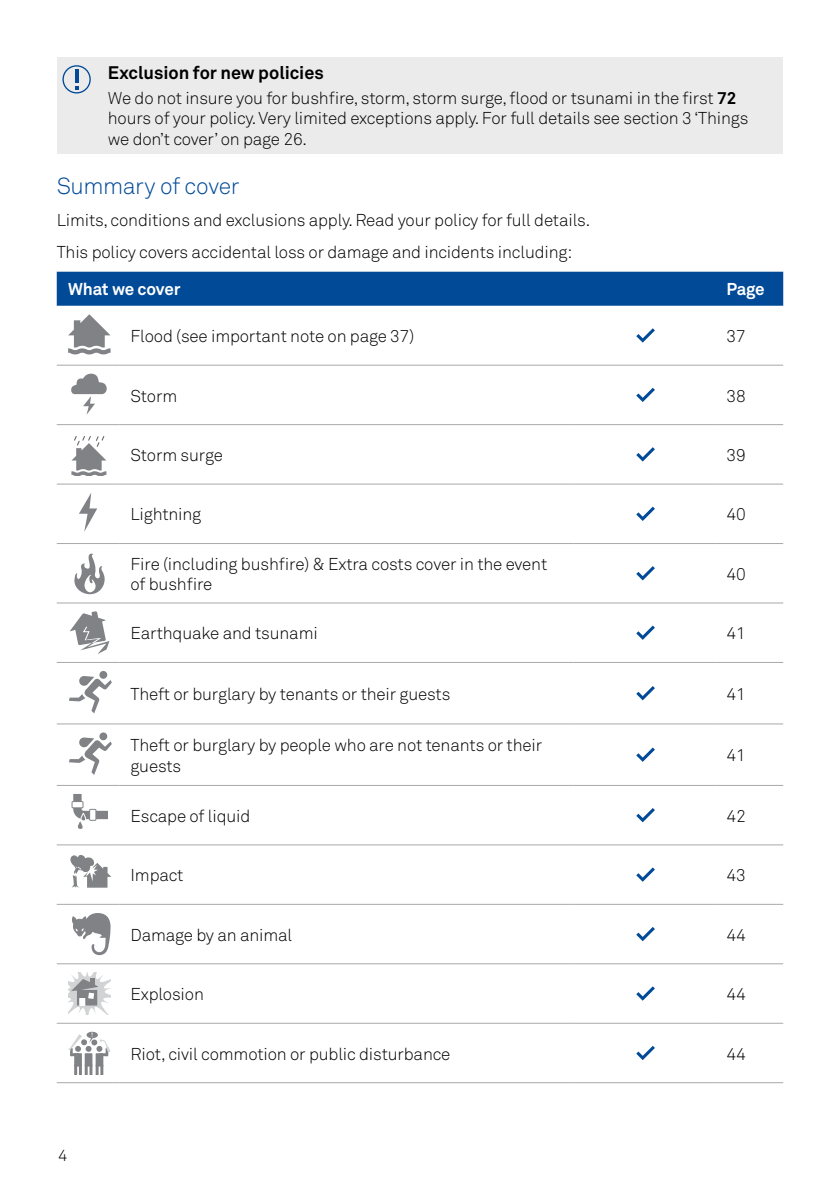
<style>
.page{position:relative;width:840px;height:1191px;background:#fff}
.page>*{position:absolute;margin:0;border:0;box-sizing:border-box;transform-origin:0 0}
.t1{font:300 23px "Akkurat Std";letter-spacing:-.02em;color:#004a98}
.t2{font:700 18px "Akkurat Std";color:#000}
.t3{font:300 17px/20.4px "Akkurat Std";letter-spacing:-.01em;color:#000}
.t4{font:700 17px "Akkurat Std";letter-spacing:-.015em;color:#fff}
.t5{font:300 16px "Akkurat Std";color:#000}
.s1{font-weight:700}
</style>
<div class="page">
<div style="left:57px;top:57px;width:39px;height:96px;background:#ebebec"></div>
<div style="left:96px;top:57px;width:686px;height:96px;background:#ebebec"></div>
<svg style="left:75px;top:86px;width:3px;height:4px"></svg>
<hr style="left:75px;top:69px;width:3px;height:14px;background:#004a98">
<div style="left:62px;top:65px;width:29px;height:28px;border:1px solid #004a98;border-radius:50%"></div>
<div style="left:57px;top:272px;width:725px;height:34px;background:#004a98"></div>
<hr style="left:119px;top:365px;width:454px;height:1px;background:#a7a9ac">
<hr style="left:714px;top:365px;width:68px;height:1px;background:#a7a9ac">
<hr style="left:119px;top:424px;width:454px;height:1px;background:#a7a9ac">
<hr style="left:714px;top:424px;width:68px;height:1px;background:#a7a9ac">
<hr style="left:119px;top:483px;width:454px;height:1px;background:#a7a9ac">
<hr style="left:714px;top:483px;width:68px;height:1px;background:#a7a9ac">
<hr style="left:119px;top:543px;width:454px;height:1px;background:#a7a9ac">
<hr style="left:714px;top:543px;width:68px;height:1px;background:#a7a9ac">
<hr style="left:119px;top:602px;width:454px;height:1px;background:#a7a9ac">
<hr style="left:714px;top:602px;width:68px;height:1px;background:#a7a9ac">
<hr style="left:119px;top:662px;width:454px;height:1px;background:#a7a9ac">
<hr style="left:714px;top:662px;width:68px;height:1px;background:#a7a9ac">
<hr style="left:119px;top:723px;width:454px;height:1px;background:#a7a9ac">
<hr style="left:714px;top:723px;width:68px;height:1px;background:#a7a9ac">
<hr style="left:119px;top:785px;width:454px;height:1px;background:#a7a9ac">
<hr style="left:714px;top:785px;width:68px;height:1px;background:#a7a9ac">
<hr style="left:119px;top:844px;width:454px;height:1px;background:#a7a9ac">
<hr style="left:714px;top:844px;width:68px;height:1px;background:#a7a9ac">
<hr style="left:119px;top:904px;width:454px;height:1px;background:#a7a9ac">
<hr style="left:714px;top:904px;width:68px;height:1px;background:#a7a9ac">
<hr style="left:119px;top:963px;width:454px;height:1px;background:#a7a9ac">
<hr style="left:714px;top:963px;width:68px;height:1px;background:#a7a9ac">
<hr style="left:119px;top:1022px;width:454px;height:1px;background:#a7a9ac">
<hr style="left:714px;top:1022px;width:68px;height:1px;background:#a7a9ac">
<hr style="left:119px;top:1082px;width:454px;height:1px;background:#a7a9ac">
<hr style="left:714px;top:1082px;width:68px;height:1px;background:#a7a9ac">
<hr style="left:57px;top:365px;width:62px;height:1px;background:#a7a9ac">
<hr style="left:573px;top:365px;width:141px;height:1px;background:#a7a9ac">
<hr style="left:57px;top:424px;width:62px;height:1px;background:#a7a9ac">
<hr style="left:573px;top:424px;width:141px;height:1px;background:#a7a9ac">
<hr style="left:57px;top:483px;width:62px;height:1px;background:#a7a9ac">
<hr style="left:573px;top:483px;width:141px;height:1px;background:#a7a9ac">
<hr style="left:57px;top:543px;width:62px;height:1px;background:#a7a9ac">
<hr style="left:573px;top:543px;width:141px;height:1px;background:#a7a9ac">
<hr style="left:57px;top:602px;width:62px;height:1px;background:#a7a9ac">
<hr style="left:573px;top:602px;width:141px;height:1px;background:#a7a9ac">
<hr style="left:57px;top:662px;width:62px;height:1px;background:#a7a9ac">
<hr style="left:573px;top:662px;width:141px;height:1px;background:#a7a9ac">
<hr style="left:57px;top:723px;width:62px;height:1px;background:#a7a9ac">
<hr style="left:573px;top:723px;width:141px;height:1px;background:#a7a9ac">
<hr style="left:57px;top:785px;width:62px;height:1px;background:#a7a9ac">
<hr style="left:573px;top:785px;width:141px;height:1px;background:#a7a9ac">
<hr style="left:57px;top:844px;width:62px;height:1px;background:#a7a9ac">
<hr style="left:573px;top:844px;width:141px;height:1px;background:#a7a9ac">
<hr style="left:57px;top:904px;width:62px;height:1px;background:#a7a9ac">
<hr style="left:573px;top:904px;width:141px;height:1px;background:#a7a9ac">
<hr style="left:57px;top:963px;width:62px;height:1px;background:#a7a9ac">
<hr style="left:573px;top:963px;width:141px;height:1px;background:#a7a9ac">
<hr style="left:57px;top:1022px;width:62px;height:1px;background:#a7a9ac">
<hr style="left:573px;top:1022px;width:141px;height:1px;background:#a7a9ac">
<hr style="left:57px;top:1082px;width:62px;height:1px;background:#a7a9ac">
<hr style="left:573px;top:1082px;width:141px;height:1px;background:#a7a9ac">
<svg style="left:68px;top:314px;width:42px;height:40px"></svg>
<svg style="left:636px;top:328px;width:18px;height:15px"></svg>
<svg style="left:71px;top:374px;width:36px;height:41px"></svg>
<svg style="left:636px;top:388px;width:18px;height:14px"></svg>
<svg style="left:71px;top:436px;width:35px;height:39px"></svg>
<svg style="left:636px;top:447px;width:18px;height:14px"></svg>
<svg style="left:79px;top:493px;width:18px;height:39px"></svg>
<svg style="left:636px;top:506px;width:18px;height:15px"></svg>
<svg style="left:74px;top:553px;width:31px;height:41px"></svg>
<svg style="left:636px;top:566px;width:18px;height:14px"></svg>
<svg style="left:70px;top:611px;width:39px;height:43px"></svg>
<svg style="left:636px;top:625px;width:18px;height:15px"></svg>
<div style="left:99px;top:671px;width:8px;height:8px;background:#808285;border-radius:50%"></div>
<svg style="left:69px;top:676px;width:43px;height:37px"></svg>
<svg style="left:636px;top:686px;width:18px;height:14px"></svg>
<div style="left:99px;top:732px;width:8px;height:8px;background:#808285;border-radius:50%"></div>
<svg style="left:69px;top:737px;width:43px;height:38px"></svg>
<svg style="left:636px;top:747px;width:18px;height:15px"></svg>
<div style="left:72px;top:801px;width:11px;height:7px;border:1px solid #808285"></div>
<svg style="left:73px;top:794px;width:35px;height:35px"></svg>
<svg style="left:636px;top:808px;width:18px;height:14px"></svg>
<svg style="left:70px;top:855px;width:41px;height:32px"></svg>
<svg style="left:636px;top:867px;width:18px;height:14px"></svg>
<svg style="left:72px;top:913px;width:38px;height:42px"></svg>
<svg style="left:636px;top:927px;width:18px;height:14px"></svg>
<svg style="left:68px;top:972px;width:42px;height:42px"></svg>
<svg style="left:636px;top:986px;width:18px;height:14px"></svg>
<div style="left:74px;top:1053px;width:8px;height:13px;background:#808285"></div>
<div style="left:85px;top:1053px;width:7px;height:13px;background:#808285"></div>
<div style="left:96px;top:1053px;width:7px;height:13px;background:#808285"></div>
<svg style="left:74px;top:1064px;width:29px;height:10px"></svg>
<svg style="left:68px;top:1032px;width:42px;height:24px"></svg>
<svg style="left:636px;top:1046px;width:18px;height:14px"></svg>
<p class="t2" style="left:108px;top:62px;width:217px">Exclusion for new policies</p>
<p class="t3" style="left:108px;top:88px;width:641px">We do not insure you for bushfire, storm, storm surge, flood or tsunami in the first <span class="s1">72 </span>hours of your policy. Very limited exceptions apply. For full details see section 3 ‘Things we don’t cover’ on page 26.</p>
<h1 class="t1" style="left:57px;top:173px;width:184px">Summary of cover</h1>
<p class="t3" style="left:57px;top:204px;width:534px;line-height:31.6px">Limits, conditions and exclusions apply. Read your policy for full details.<br>This policy covers accidental loss or damage and incidents including:</p>
<p class="t4" style="left:68px;top:279px;width:114px">What we cover</p>
<p class="t4" style="left:726px;top:279px;width:40px">Page</p>
<p class="t3" style="left:130px;top:326px;width:285px">Flood (see important note on page 37)</p>
<p class="t3" style="left:726px;top:326px;width:21px">37</p>
<p class="t3" style="left:130px;top:385px;width:48px">Storm</p>
<p class="t3" style="left:726px;top:385px;width:21px">38</p>
<p class="t3" style="left:130px;top:445px;width:94px">Storm surge</p>
<p class="t3" style="left:726px;top:445px;width:21px">39</p>
<p class="t3" style="left:130px;top:504px;width:72px">Lightning</p>
<p class="t3" style="left:726px;top:504px;width:21px">40</p>
<p class="t3" style="left:130px;top:553px;width:418px">Fire (including bushfire) &amp; Extra costs cover in the event of bushfire</p>
<p class="t3" style="left:726px;top:564px;width:21px">40</p>
<p class="t3" style="left:130px;top:623px;width:189px">Earthquake and tsunami</p>
<p class="t3" style="left:726px;top:623px;width:21px">41</p>
<p class="t3" style="left:130px;top:683px;width:321px">Theft or burglary by tenants or their guests</p>
<p class="t3" style="left:726px;top:683px;width:21px">41</p>
<p class="t3" style="left:130px;top:735px;width:413px">Theft or burglary by people who are not tenants or their guests</p>
<p class="t3" style="left:726px;top:745px;width:21px">41</p>
<p class="t3" style="left:130px;top:805px;width:121px">Escape of liquid</p>
<p class="t3" style="left:726px;top:805px;width:21px">42</p>
<p class="t3" style="left:130px;top:865px;width:54px">Impact</p>
<p class="t3" style="left:726px;top:865px;width:21px">43</p>
<p class="t3" style="left:130px;top:924px;width:163px">Damage by an animal</p>
<p class="t3" style="left:726px;top:924px;width:21px">44</p>
<p class="t3" style="left:130px;top:984px;width:75px">Explosion</p>
<p class="t3" style="left:726px;top:984px;width:21px">44</p>
<p class="t5" style="left:58px;top:1146px;width:11px">4</p>
<p class="t3" style="left:130px;top:1043px;width:321px">Riot, civil commotion or public disturbance</p>
<p class="t3" style="left:726px;top:1043px;width:21px">44</p>
</div>
